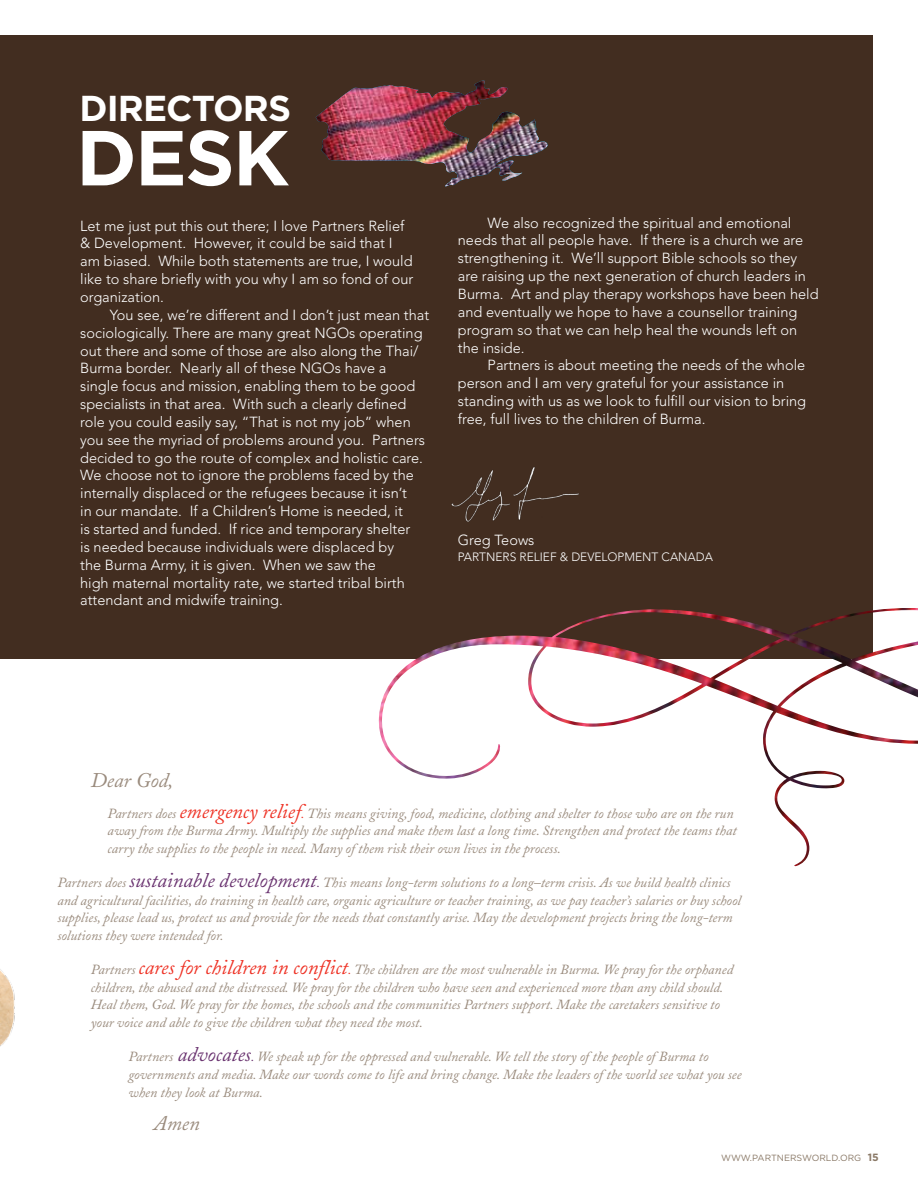
<style>
.page{position:relative;width:918px;height:1188px;background:#fff}
.page>*{position:absolute;margin:0;border:0;box-sizing:border-box;transform-origin:0 0}
.t1{font:700 77.7px "Gotham";color:#fff}
.t2{font:700 36px "Gotham";letter-spacing:-.025em;color:#fff}
.t3{font:italic 20.7px "Adobe Caslon";color:#9a8b7d}
.t4{font:300 14.55px/17.9px "Avenir";color:#fff}
.t5{font:italic 13.8px/17.5px "Adobe Caslon";color:#9a8b7d}
.t6{font:300 12px "Avenir";color:#fff}
.t7{font:9px "Gotham";color:#8a7967}
.s1{font-size:20.7px;color:#ee3124}
.s2{font-size:13.35px;color:#ee3124}
.s3{font-size:20.7px;color:#6a3370}
.s4{font-size:13.35px;color:#6a3370}
.s5{font-weight:700;font-size:10.5px}
</style>
<div class="page">
<div style="left:0;top:35px;width:873px;height:624px;background:#422d20"></div>
<img style="left:0;top:969px;width:15px;height:78px">
<img style="left:378px;top:608px;width:540px;height:259px">
<img style="left:316px;top:82px;width:232px;height:105px">
<img style="left:451px;top:467px;width:128px;height:55px">
<h2 class="t2" style="left:79px;top:87px;width:213px">DIRECTORS</h2>
<h1 class="t1" style="left:76px;top:113px;width:215px">DESK</h1>
<p class="t4" style="left:80px;top:217px;width:335px">Let me just put this out there; I love Partners Relief &amp; Development. However, it could be said that I am biased. While both statements are true, I would like to share briefly with you why I am so fond of our organization.</p>
<p class="t4" style="left:80px;top:306px;width:351px;text-indent:30px">You see, we’re different and I don’t just mean that sociologically. There are many great NGOs operating out there and some of those are also along the Thai/ Burma border. Nearly all of these NGOs have a<br>single focus and mission, enabling them to be good specialists in that area. With such a clearly defined role you could easily say, “That is not my job” when you see the myriad of problems around you. Partners decided to go the route of complex and holistic care.<br>We choose not to ignore the problems faced by the internally displaced or the refugees because it isn’t<br>in our mandate. If a Children’s Home is needed, it<br>is started and funded. If rice and temporary shelter<br>is needed because individuals were displaced by<br>the Burma Army, it is given. When we saw the<br>high maternal mortality rate, we started tribal birth attendant and midwife training.</p>
<p class="t4" style="left:458px;top:214px;width:362px;text-indent:30px">We also recognized the spiritual and emotional needs that all people have. If there is a church we are strengthening it. We’ll support Bible schools so they are raising up the next generation of church leaders in Burma. Art and play therapy workshops have been held and eventually we hope to have a counsellor training program so that we can help heal the wounds left on the inside.</p>
<p class="t4" style="left:458px;top:356px;width:350px;text-indent:30px">Partners is about meeting the needs of the whole person and I am very grateful for your assistance in standing with us as we look to fulfill our vision to bring free, full lives to the children of Burma.</p>
<p class="t4" style="left:458px;top:531px;width:78px">Greg Teows</p>
<p class="t6" style="left:458px;top:550px;width:15px">Partners</p>
<p class="t6" style="left:520px;top:550px;width:14px">Relief</p>
<p class="t6" style="left:560px;top:550px;width:30px">&amp; Development</p>
<p class="t6" style="left:662px;top:550px;width:53px">CANADA</p>
<h3 class="t3" style="left:91px;top:769px;width:84px">Dear God,</h3>
<p class="t5" style="left:108px;top:805px;width:631px">Partners does <span class="s1">emergency relief</span><span class="s2">.</span> This means giving, food, medicine, clothing and shelter to those who are on the run away from the Burma Army. Multiply the supplies and make them last a long time. Strengthen and protect the teams that carry the supplies to the people in need. Many of them risk their own lives in the process.</p>
<p class="t5" style="left:57px;top:874px;width:685px">Partners does <span class="s3">sustainable development</span><span class="s4">.</span> This means long-term solutions to a long–term crisis. As we build health clinics and agricultural facilities, do training in health care, organic agriculture or teacher training, as we pay teacher’s salaries or buy school supplies, please lead us, protect us and provide for the needs that constantly arise. May the development projects bring the long-term solutions they were intended for.</p>
<p class="t5" style="left:91px;top:961px;width:644px">Partners <span class="s1">cares for children in conflict</span><span class="s2">.</span> The children are the most vulnerable in Burma. We pray for the orphaned children, the abused and the distressed. We pray for the children who have seen and experienced more than any child should.<br>Heal them, God. We pray for the homes, the schools and the communities Partners support. Make the caretakers sensitive to your voice and able to give the children what they need the most.</p>
<p class="t5" style="left:129px;top:1049px;width:615px">Partners <span class="s3">advocates</span><span class="s4">.</span> We speak up for the oppressed and vulnerable. We tell the story of the people of Burma to governments and media. Make our words come to life and bring change. Make the leaders of the world see what you see when they look at Burma.</p>
<h3 class="t3" style="left:154px;top:1112px;width:48px">Amen</h3>
<p class="t7" style="left:721px;top:1153px;width:159px">WWW.PARTNERSWORLD.ORG <span class="s5">15</span></p>
</div>
